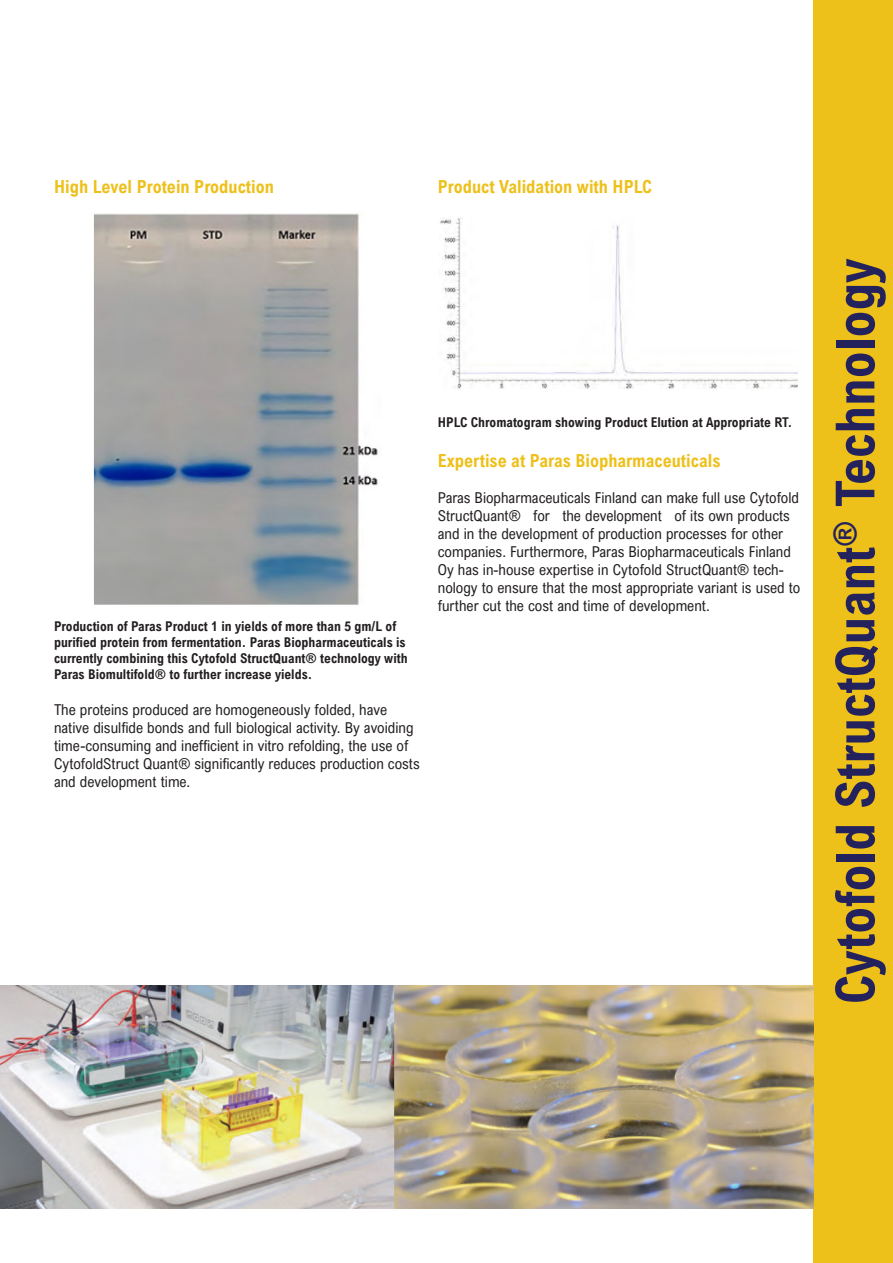
<style>
.page{position:relative;width:893px;height:1263px;background:#fff}
.page>*{position:absolute;margin:0;border:0;box-sizing:border-box;transform-origin:0 0}
.t1{font:700 54px "Arial Nova Cond";color:#24225c}
.Titles_1{font:700 18px "Arial Nova Cond";color:#eec01a}
.t2{font:15px/18px "Arial Nova Cond";color:#231f20}
.t3{font:700 13.5px/16.2px "Arial Nova Cond";color:#231f20}
</style>
<div class="page">
<div style="left:813px;top:0;width:80px;height:1263px;background:#eec01a"></div>
<img style="left:93px;top:213px;width:285px;height:392px">
<img style="left:440px;top:217px;width:358px;height:172px">
<img style="left:0;top:985px;width:813px;height:224px">
<p class="Titles_1" style="left:54px;top:176px;width:221px">High Level Protein Production</p>
<p class="Titles_1" style="left:438px;top:176px;width:216px">Product Validation with HPLC</p>
<p class="t3" style="left:54px;top:618px;width:355px">Production of Paras Product 1 in yields of more than 5 gm/L of purified protein from fermentation. Paras Biopharmaceuticals is currently combining this Cytofold StructQuant® technology with Paras Biomultifold® to further increase yields.</p>
<p class="t2" style="left:54px;top:701px;width:367px">The proteins produced are homogeneously folded, have native disulfide bonds and full biological activity. By avoiding time-consuming and inefficient in vitro refolding, the use of CytofoldStruct Quant® significantly reduces production costs and development time.</p>
<p class="t3" style="left:438px;top:414px;width:356px">HPLC Chromatogram showing Product Elution at Appropriate RT.</p>
<p class="Titles_1" style="left:438px;top:449px;width:284px">Expertise at Paras Biopharmaceuticals</p>
<p class="t2" style="left:438px;top:488px;width:364px">Paras Biopharmaceuticals Finland can make full use Cytofold StructQuant® for the development of its own products and in the development of production processes for other companies. Furthermore, Paras Biopharmaceuticals Finland Oy has in-house expertise in Cytofold StructQuant® tech&shy;nology to ensure that the most appropriate variant is used to further cut the cost and time of development.</p>
<p class="t1" style="left:821px;top:1004px;width:748px;rotate:-90deg">Cytofold StructQuant<sup>®</sup> Technology</p>
</div>
